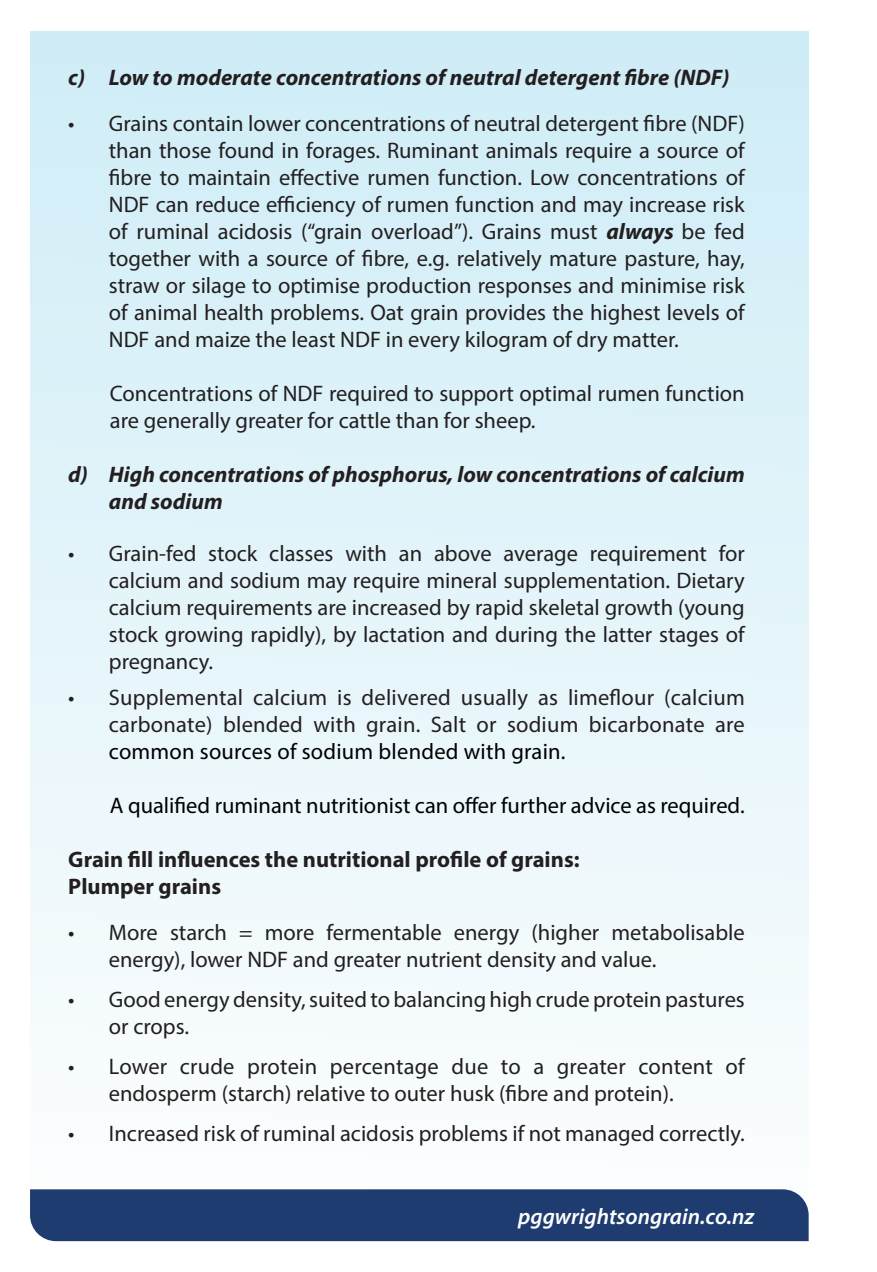
<style>
.page{position:relative;width:877px;height:1272px;background:#fff}
.page>*{position:absolute;margin:0;border:0;box-sizing:border-box;transform-origin:0 0}
.t1{font:22.5px/27px "Myriad Pro";color:#231f20}
.t2{font:italic 700 22.5px/27px "Myriad Pro";color:#231f20}
.t3{font:22.5px "Myriad Pro";color:#000}
.t4{font:700 22.5px/27px "Myriad Pro";color:#231f20}
.t5{font:italic 600 22.5px "Myriad Pro";color:#fff}
.s1{font-weight:700;font-style:italic}
</style>
<div class="page">
<div style="left:30px;top:31px;width:778px;height:1203px;background:linear-gradient(to bottom,#ceecf6,#fdfefe)"></div>
<div style="left:30px;top:1189px;width:778px;height:52px;background:#1f3c70"></div>
<p class="t2" style="left:68px;top:63px;width:662px">c) Low to moderate concentrations of neutral detergent fibre (NDF)</p>
<p class="t1" style="left:109px;top:110px;width:637px;text-align:justify;text-indent:-40px">• Grains contain lower concentrations of neutral detergent fibre (NDF) than those found in forages. Ruminant animals require a source of fibre to maintain effective rumen function. Low concentrations of NDF can reduce efficiency of rumen function and may increase risk of ruminal acidosis (“grain overload”). Grains must <span class="s1">always</span> be fed together with a source of fibre, e.g. relatively mature pasture, hay, straw or silage to optimise production responses and minimise risk of animal health problems. Oat grain provides the highest levels of NDF and maize the least NDF in every kilogram of dry matter.</p>
<p class="t1" style="left:110px;top:380px;width:636px">Concentrations of NDF required to support optimal rumen function are generally greater for cattle than for sheep.</p>
<p class="t2" style="left:109px;top:461px;width:637px;text-indent:-40px">d) High concentrations of phosphorus, low concentrations of calcium and sodium</p>
<p class="t1" style="left:109px;top:540px;width:637px;text-align:justify;text-indent:-40px">• Grain-fed stock classes with an above average requirement for calcium and sodium may require mineral supplementation. Dietary calcium requirements are increased by rapid skeletal growth (young stock growing rapidly), by lactation and during the latter stages of pregnancy.</p>
<p class="t1" style="left:68px;top:684px;width:678px;text-align:right">• Supplemental calcium is delivered usually as limeflour (calcium carbonate) blended with grain. Salt or sodium bicarbonate are</p>
<p class="t3" style="left:109px;top:738px;width:458px">common sources of sodium blended with grain.</p>
<p class="t3" style="left:110px;top:792px;width:636px">A qualified ruminant nutritionist can offer further advice as required.</p>
<p class="t4" style="left:68px;top:845px;width:512px">Grain fill influences the nutritional profile of grains:<br>Plumper grains</p>
<p class="t1" style="left:109px;top:919px;width:637px;text-indent:-40px">• More starch = more fermentable energy (higher metabolisable energy), lower NDF and greater nutrient density and value.</p>
<p class="t1" style="left:109px;top:986px;width:637px;text-indent:-40px">• Good energy density, suited to balancing high crude protein pastures or crops.</p>
<p class="t1" style="left:109px;top:1053px;width:637px;text-indent:-40px">• Lower crude protein percentage due to a greater content of endosperm (starch) relative to outer husk (fibre and protein).</p>
<p class="t1" style="left:68px;top:1119px;width:678px">• Increased risk of ruminal acidosis problems if not managed correctly.</p>
<p class="t5" style="left:518px;top:1202px;width:237px">pggwrightsongrain.co.nz</p>
</div>
